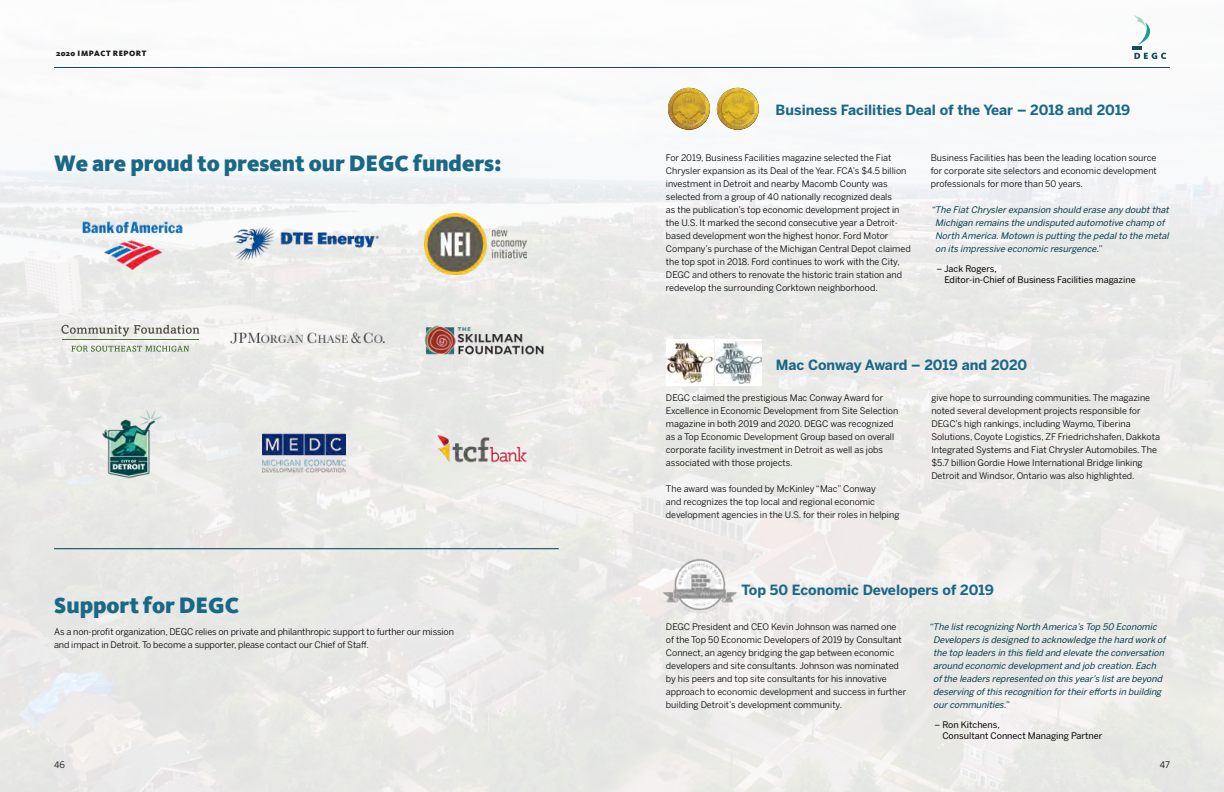
<style>
.page{position:relative;width:1224px;height:792px;background:#fff}
.page>*{position:absolute;margin:0;border:0;box-sizing:border-box;transform-origin:0 0}
.t1{font:900 23px "Kievit";color:#1a6887}
.t2{font:700 14px "Benton Sans";color:#1a6887}
.t3{font:9px/13px "Benton Sans";color:#000}
.t4{font:italic 9px/13px "Benton Sans";letter-spacing:-.02em;color:#003b49}
.t5{font:9px/11px "Benton Sans";color:#000}
.t6{font:900 8px "Kievit";letter-spacing:.065em;color:#000}
</style>
<div class="page">
<img style="left:0;top:14px;width:1224px;height:778px">
<div style="left:666px;top:339px;width:47px;height:47px;background:#fff"></div>
<div style="left:715px;top:339px;width:47px;height:47px;background:linear-gradient(to right,#faffff,#f1eae7)"></div>
<img style="left:81px;top:218px;width:103px;height:55px">
<img style="left:86px;top:406px;width:85px;height:85px">
<img style="left:226px;top:224px;width:158px;height:41px">
<img style="left:262px;top:432px;width:84px;height:41px">
<img style="left:425px;top:213px;width:101px;height:62px">
<img style="left:223px;top:327px;width:169px;height:21px">
<img style="left:424px;top:316px;width:123px;height:49px">
<img style="left:437px;top:435px;width:97px;height:28px">
<hr style="left:54px;top:549px;width:505px;height:1px;background:#003b49">
<svg style="left:61px;top:325px;width:138px;height:11px"></svg>
<svg style="left:71px;top:346px;width:118px;height:6px"></svg>
<hr style="left:62px;top:340px;width:137px;height:1px;background:#4a7838">
<img style="left:661px;top:556px;width:79px;height:60px">
<img style="left:668px;top:88px;width:42px;height:42px">
<img style="left:717px;top:88px;width:42px;height:42px;border-radius:21px">
<img style="left:667px;top:343px;width:46px;height:40px">
<img style="left:716px;top:342px;width:46px;height:42px">
<p class="t6" style="left:56px;top:49px;width:92px">2020 IMPACT REPORT</p>
<h1 class="t1" style="left:54px;top:149px;width:449px">We are proud to present our DEGC funders:</h1>
<h1 class="t1" style="left:54px;top:591px;width:186px">Support for DEGC</h1>
<p class="t3" style="left:54px;top:625px;width:401px">As a non-profit organization, DEGC relies on private and philanthropic support to further our mission and impact in Detroit. To become a supporter, please contact our Chief of Staff.</p>
<h2 class="t2" style="left:776px;top:102px;width:356px">Business Facilities Deal of the Year – 2018 and 2019</h2>
<p class="t3" style="left:666px;top:151px;width:246px">For 2019, Business Facilities magazine selected the Fiat Chrysler expansion as its Deal of the Year. FCA’s $4.5 billion investment in Detroit and nearby Macomb County was selected from a group of 40 nationally recognized deals<br>as the publication’s top economic development project in the U.S. It marked the second consecutive year a Detroit&shy;based development won the highest honor. Ford Motor Company’s purchase of the Michigan Central Depot claimed the top spot in 2018. Ford continues to work with the City, DEGC and others to renovate the historic train station and redevelop the surrounding Corktown neighborhood.</p>
<p class="t3" style="left:931px;top:151px;width:228px;text-align:justify">Business Facilities has been the leading location source for corporate site selectors and economic development professionals for more than 50 years.</p>
<p class="t4" style="left:935px;top:203px;width:237px;text-indent:-5px">“The FiatChryslerexpansion should erase any doubtthat Michigan remains the undisputed automotive champ of North America.Motown is putting the pedalto the metal on its impressive economic resurgence.”</p>
<p class="t5" style="left:944px;top:263px;width:193px;text-indent:-8px">– Jack Rogers,<br>Editor-in-Chief of Business Facilities magazine</p>
<h2 class="t2" style="left:776px;top:357px;width:253px">Mac Conway Award – 2019 and 2020</h2>
<p class="t3" style="left:666px;top:391px;width:234px">DEGC claimed the prestigious Mac Conway Award for Excellence in Economic Development from Site Selection magazine in both 2019 and 2020. DEGC was recognized as a Top Economic Development Group based on overall corporate facility investment in Detroit as well as jobs associated with those projects.</p>
<p class="t3" style="left:666px;top:482px;width:235px">The award was founded by McKinley “Mac” Conway<br>and recognizes the top local and regional economic development agencies in the U.S. for their roles in helping</p>
<p class="t3" style="left:931px;top:391px;width:230px">give hope to surrounding communities. The magazine noted several development projects responsible for DEGC’s high rankings, including Waymo, Tiberina Solutions, Coyote Logistics, ZF Friedrichshafen, Dakkota Integrated Systems and Fiat Chrysler Automobiles. The $5.7 billion Gordie Howe International Bridge linking Detroit and Windsor, Ontario was also highlighted.</p>
<h2 class="t2" style="left:742px;top:582px;width:254px">Top 50 Economic Developers of 2019</h2>
<p class="t3" style="left:666px;top:620px;width:242px">DEGC President and CEO Kevin Johnson was named one of the Top 50 Economic Developers of 2019 by Consultant Connect, an agency bridging the gap between economic developers and site consultants. Johnson was nominated by his peers and top site consultants for his innovative approach to economic development and success in further building Detroit’s development community.</p>
<p class="t4" style="left:933px;top:620px;width:236px;text-indent:-5px">“The listrecognizing North America’s Top 50 Economic Developers is designed to acknowledge the hard work of the top leaders in this field and elevate the conversation around economic developmentand job creation.Each ofthe leaders represented on this year’s listare beyond deserving ofthis recognition fortheirefforts in building ourcommunities.”</p>
<p class="t5" style="left:942px;top:719px;width:161px;text-indent:-8px">– Ron Kitchens,<br>Consultant Connect Managing Partner</p>
<p class="t3" style="left:54px;top:758px;width:12px">46</p>
<p class="t3" style="left:1160px;top:758px;width:12px">47</p>
</div>
